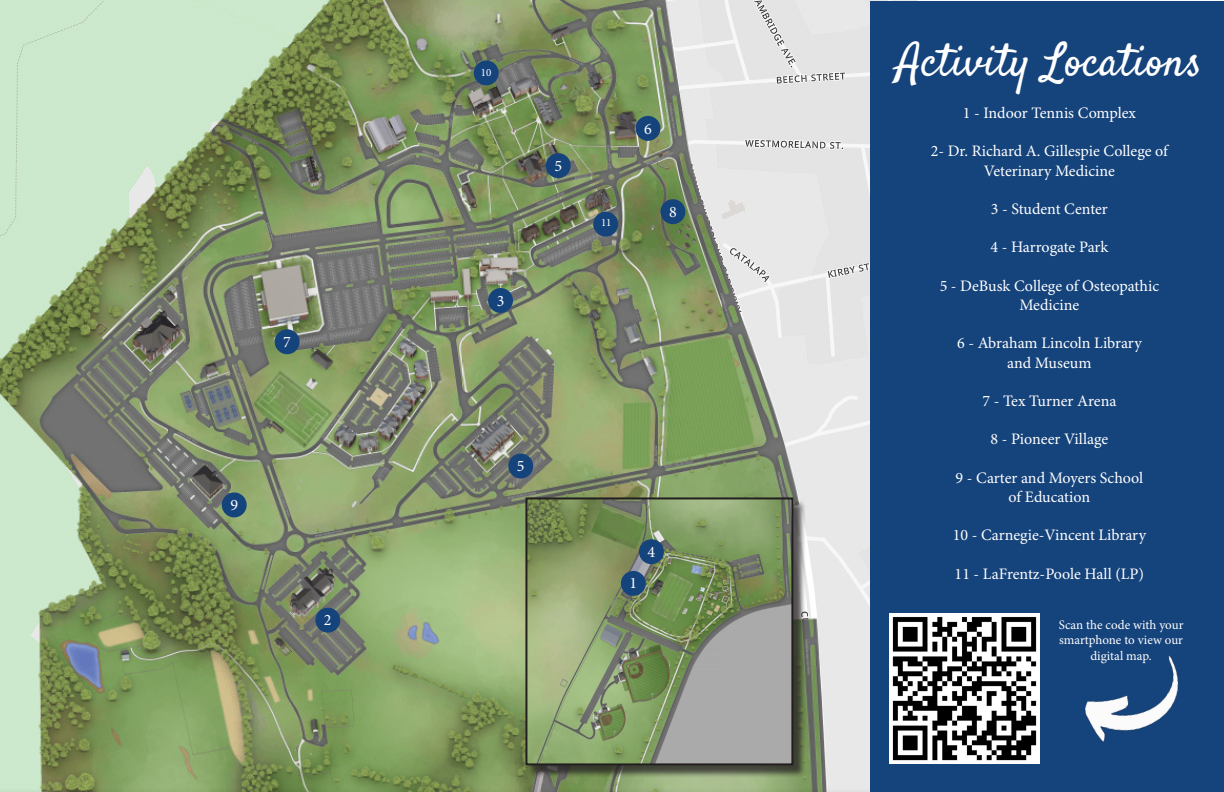
<style>
.page{position:relative;width:1224px;height:792px;background:#fff}
.page>*{position:absolute;margin:0;border:0;box-sizing:border-box;transform-origin:0 0}
.t1{font:46px "Satisfy";color:#fff}
.t2{font:16px/19.2px "Minion Pro";color:#fff;text-align:center}
.t3{font:13px/15.6px "Minion Pro";color:#fff;text-align:center}
.t4{font:11px "Minion Pro";color:#fff}
</style>
<div class="page">
<img style="left:0;top:0;width:918px;height:792px">
<div style="left:870px;top:1px;width:353px;height:791px;background:#15437c"></div>
<div style="left:315px;top:608px;width:25px;height:25px;background:#15437c;border-radius:50%"></div>
<div style="left:222px;top:492px;width:25px;height:25px;background:#15437c;border-radius:50%"></div>
<div style="left:488px;top:288px;width:25px;height:25px;background:#15437c;border-radius:50%"></div>
<div style="left:275px;top:329px;width:25px;height:25px;background:#15437c;border-radius:50%"></div>
<div style="left:546px;top:153px;width:25px;height:25px;background:#15437c;border-radius:50%"></div>
<div style="left:636px;top:116px;width:24px;height:25px;background:#15437c;border-radius:50%"></div>
<div style="left:660px;top:199px;width:25px;height:25px;background:#15437c;border-radius:50%"></div>
<div style="left:474px;top:60px;width:25px;height:25px;background:#15437c;border-radius:50%"></div>
<div style="left:508px;top:454px;width:25px;height:25px;background:#15437c;border-radius:50%"></div>
<div style="left:593px;top:212px;width:25px;height:25px;background:#15437c;border-radius:50%"></div>
<div style="left:527px;top:499px;width:279px;height:279px;background:#231f20;opacity:.75"></div>
<img style="left:528px;top:500px;width:262px;height:262px">
<div style="left:525px;top:497px;width:268px;height:268px;border:2px solid #231f20"></div>
<div style="left:639px;top:539px;width:25px;height:25px;background:#15437c;border-radius:50%"></div>
<div style="left:621px;top:571px;width:25px;height:25px;background:#15437c;border-radius:50%"></div>
<img style="left:889px;top:614px;width:151px;height:150px">
<img style="left:1084px;top:655px;width:95px;height:87px">
<p class="t2" style="left:283px;top:333px;width:9px">7</p>
<p class="t2" style="left:230px;top:496px;width:9px">9</p>
<p class="t2" style="left:324px;top:611px;width:9px">2</p>
<p class="t4" style="left:481px;top:66px;width:12px">10</p>
<p class="t2" style="left:497px;top:292px;width:9px">3</p>
<p class="t2" style="left:554px;top:157px;width:9px">5</p>
<p class="t4" style="left:601px;top:216px;width:12px">11</p>
<p class="t2" style="left:644px;top:119px;width:9px">6</p>
<p class="t2" style="left:669px;top:203px;width:9px">8</p>
<p class="t2" style="left:517px;top:457px;width:9px">5</p>
<p class="t2" style="left:629px;top:573px;width:9px">1</p>
<p class="t2" style="left:648px;top:543px;width:9px">4</p>
<p class="t1" style="left:896px;top:32px;width:307px">Activity Locations</p>
<p class="t2" style="left:963px;top:104px;width:175px">1 - Indoor Tennis Complex</p>
<p class="t2" style="left:931px;top:142px;width:239px">2- Dr. Richard A. Gillespie College of</p>
<p class="t2" style="left:984px;top:161px;width:133px">Veterinary Medicine</p>
<p class="t2" style="left:991px;top:200px;width:118px">3 - Student Center</p>
<p class="t2" style="left:990px;top:238px;width:120px">4 - Harrogate Park</p>
<p class="t2" style="left:940px;top:277px;width:221px">5 - DeBusk College of Osteopathic</p>
<p class="t2" style="left:1019px;top:296px;width:61px">Medicine</p>
<p class="t2" style="left:957px;top:334px;width:186px">6 - Abraham Lincoln Library and Museum</p>
<p class="t2" style="left:982px;top:392px;width:136px">7 - Tex Turner Arena</p>
<p class="t2" style="left:990px;top:430px;width:119px">8 - Pioneer Village</p>
<p class="t2" style="left:956px;top:469px;width:189px">9 - Carter and Moyers School of Education</p>
<p class="t2" style="left:953px;top:526px;width:195px">10 - Carnegie-Vincent Library</p>
<p class="t2" style="left:955px;top:565px;width:191px">11 - LaFrentz-Poole Hall (LP)</p>
<p class="t3" style="left:1059px;top:617px;width:126px">Scan the code with your smartphone to view our digital map.</p>
</div>
